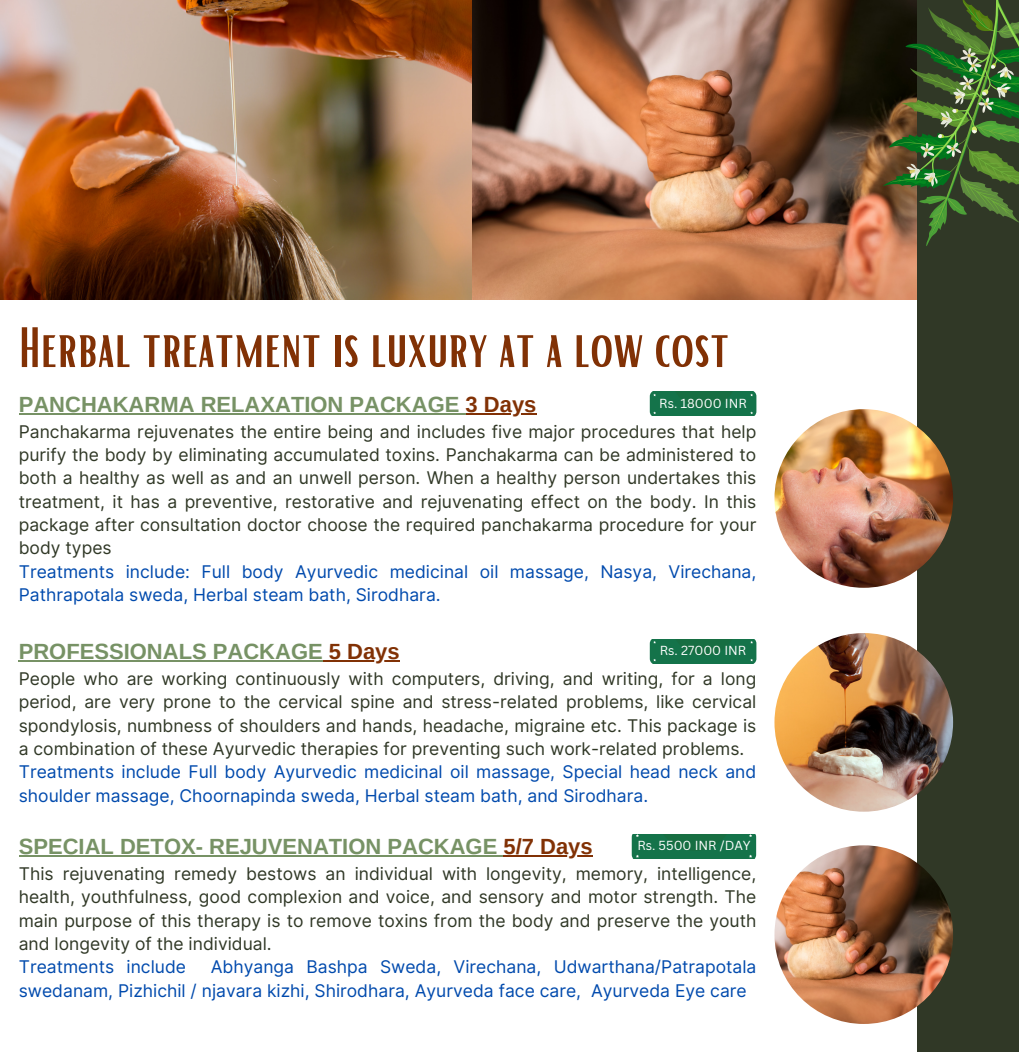
<style>
.page{position:relative;width:1019px;height:1053px;background:#fff}
.page>*{position:absolute;margin:0;border:0;box-sizing:border-box;transform-origin:0 0}
.t1{font:54.9px "Bright";color:#813105}
.t2{font:700 22.05px "Arimo";color:#779265}
.t3{font:17.55px/23.4px "Inter";color:#303826;text-align:justify}
.t4{font:17.55px/23.4px "Inter";color:#004aad}
.t5{font:12.83px "Canva Sans";color:#fff}
.s1{color:#813105}
</style>
<div class="page">
<img style="left:472px;top:0;width:445px;height:300px">
<div style="left:917px;top:0;width:102px;height:1052px;background:#303826"></div>
<img style="left:0;top:0;width:472px;height:300px">
<img style="left:774px;top:409px;width:179px;height:179px;border-radius:50%">
<img style="left:774px;top:633px;width:179px;height:179px;border-radius:50%">
<img style="left:774px;top:845px;width:179px;height:179px;border-radius:50%">
<img style="left:807px;top:0;width:212px;height:247px">
<hr style="left:19px;top:413px;width:447px;height:1px;background:#779265">
<hr style="left:466px;top:413px;width:70px;height:1px;background:#813105">
<hr style="left:19px;top:660px;width:304px;height:2px;background:#779265">
<hr style="left:323px;top:660px;width:77px;height:2px;background:#813105">
<hr style="left:19px;top:855px;width:484px;height:2px;background:#779265">
<hr style="left:503px;top:855px;width:90px;height:2px;background:#813105">
<div style="left:650px;top:392px;width:106px;height:24px;background:#14734a"></div>
<div style="left:650px;top:639px;width:106px;height:24px;background:#14734a"></div>
<div style="left:632px;top:834px;width:124px;height:24px;background:#14734a"></div>
<p class="t1" style="left:19px;top:312px;width:712px">Herbal treatment is luxury at a low cost</p>
<p class="t2" style="left:19px;top:392px;width:519px">PANCHAKARMA RELAXATION PACKAGE <span class="s1">3 Days</span></p>
<p class="t3" style="left:19px;top:420px;width:739px">Panchakarma rejuvenates the entire being and includes five major procedures that help purify the body by eliminating accumulated toxins. Panchakarma can be administered to both a healthy as well as and an unwell person. When a healthy person undertakes this treatment, it has a preventive, restorative and rejuvenating effect on the body. In this package after consultation doctor choose the required panchakarma procedure for your body types</p>
<p class="t4" style="left:19px;top:560px;width:739px">Treatments include: Full body Ayurvedic medicinal oil massage, Nasya, Virechana,<br>Pathrapotala sweda, Herbal steam bath, Sirodhara.</p>
<p class="t2" style="left:19px;top:639px;width:382px">PROFESSIONALS PACKAGE <span class="s1">5 Days</span></p>
<p class="t3" style="left:19px;top:667px;width:739px">People who are working continuously with computers, driving, and writing, for a long period, are very prone to the cervical spine and stress-related problems, like cervical spondylosis, numbness of shoulders and hands, headache, migraine etc. This package is a combination of these Ayurvedic therapies for preventing such work-related problems.</p>
<p class="t4" style="left:19px;top:760px;width:739px">Treatments include Full body Ayurvedic medicinal oil massage, Special head neck and shoulder massage, Choornapinda sweda, Herbal steam bath, and Sirodhara.</p>
<p class="t2" style="left:19px;top:834px;width:575px">SPECIAL DETOX- REJUVENATION PACKAGE <span class="s1">5/7 Days</span></p>
<p class="t3" style="left:19px;top:862px;width:739px">This rejuvenating remedy bestows an individual with longevity, memory, intelligence, health, youthfulness, good complexion and voice, and sensory and motor strength. The main purpose of this therapy is to remove toxins from the body and preserve the youth and longevity of the individual.</p>
<p class="t4" style="left:19px;top:955px;width:169px">Treatments include</p>
<p class="t5" style="left:659px;top:394px;width:89px">Rs. 18000 INR</p>
<p class="t5" style="left:660px;top:642px;width:88px">Rs. 27000 INR</p>
<p class="t5" style="left:637px;top:837px;width:115px">Rs. 5500 INR /DAY</p>
<p class="t4" style="left:19px;top:955px;width:739px;text-indent:192px">Abhyanga Bashpa Sweda, Virechana, Udwarthana/Patrapotala swedanam, Pizhichil / njavara kizhi, Shirodhara, Ayurveda face care, Ayurveda Eye care</p>
</div>
